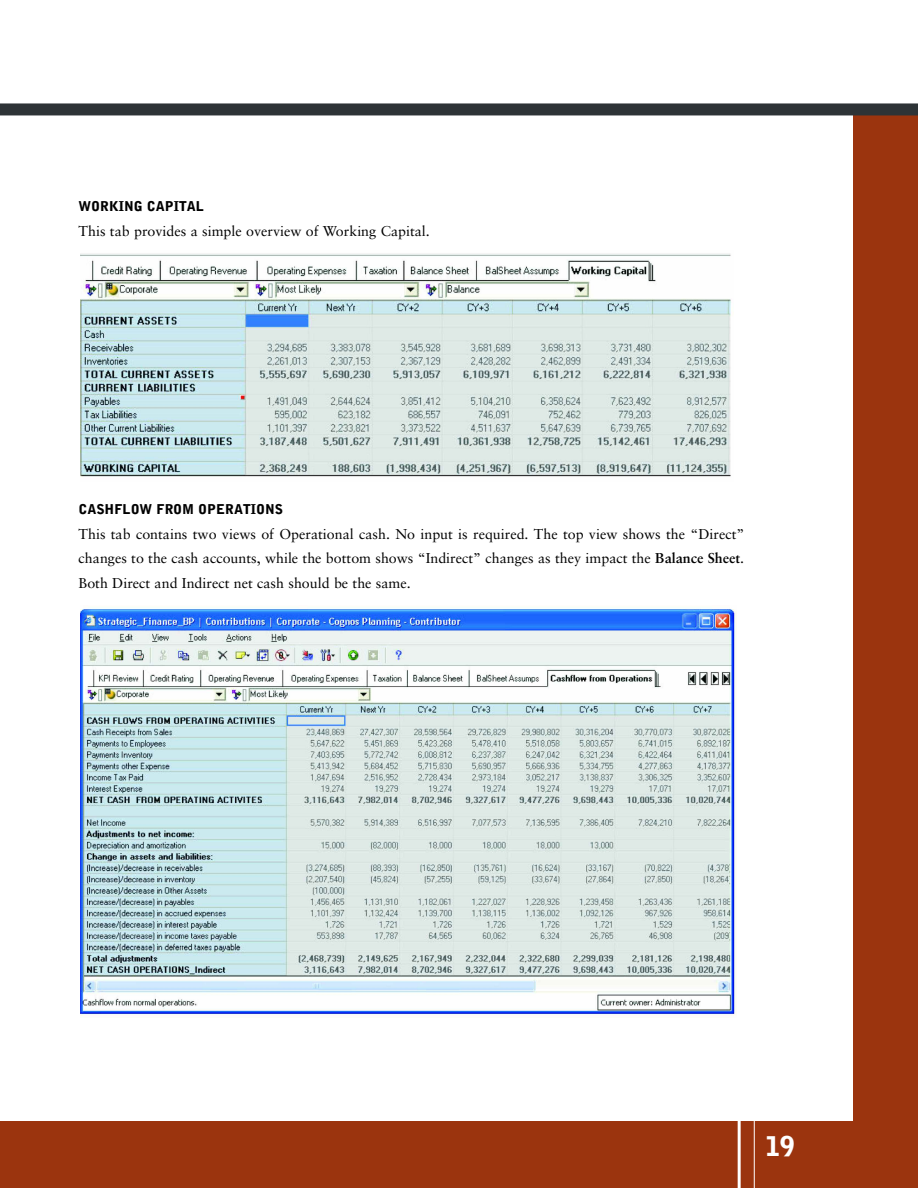
<style>
.page{position:relative;width:918px;height:1188px;background:#fff}
.page>*{position:absolute;margin:0;border:0;box-sizing:border-box;transform-origin:0 0}
.t1{font:900 27px "Bell Gothic";color:#fff}
.t2{font:14.25px/24.8px "Sabon";color:#000;text-align:justify}
.t3{font:900 13.5px "Bell Gothic";color:#000}
.s1{font-weight:700}
</style>
<div class="page">
<div style="left:0;top:109px;width:918px;height:1079px;background:#9b340e"></div>
<div style="left:0;top:0;width:852px;height:1121px;background:#fff"></div>
<hr style="left:738px;top:1121px;width:3px;height:67px;background:#fff">
<hr style="left:754px;top:1121px;width:1px;height:67px;background:#fff">
<div style="left:0;top:103px;width:918px;height:12px;background:#2d3336"></div>
<img style="left:80px;top:608px;width:657px;height:408px">
<img style="left:80px;top:253px;width:651px;height:224px">
<p class="t3" style="left:79px;top:201px;width:127px">WORKING CAPITAL</p>
<p class="t2" style="left:79px;top:219px;width:353px">This tab provides a simple overview of Working Capital.</p>
<p class="t3" style="left:79px;top:504px;width:206px">CASHFLOW FROM OPERATIONS</p>
<p class="t2" style="left:79px;top:522px;width:667px">This tab contains two views of Operational cash. No input is required. The top view shows the “Direct” changes to the cash accounts, while the bottom shows “Indirect” changes as they impact the <span class="s1">Balance Sheet</span>.<br>Both Direct and Indirect net cash should be the same.</p>
<h1 class="t1" style="left:765px;top:1136px;width:31px">19</h1>
</div>
